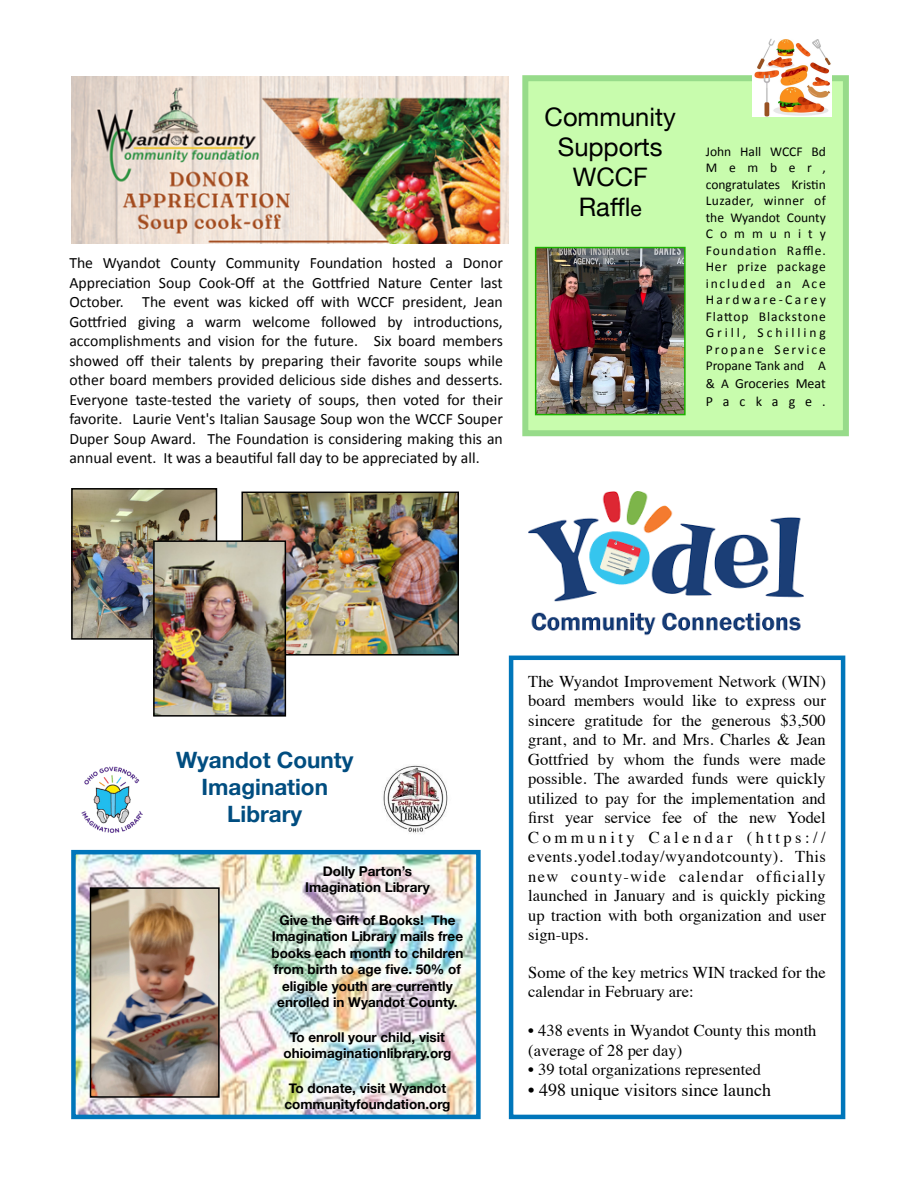
<style>
.page{position:relative;width:918px;height:1188px;background:#fff}
.page>*{position:absolute;margin:0;border:0;box-sizing:border-box;transform-origin:0 0}
.t1{font:25.5px/30px "Helvetica Neue";color:#000;text-align:center}
.t2{font:700 22.5px/27px "Helvetica Neue";color:#004d80;text-align:center}
.t3{font:18px "Times";color:#000}
.t4{font:16.5px/19.5px "Times";color:#000}
.t5{font:15.75px/19.5px "Calibri";color:#040404;text-align:justify}
.t6{font:13.95px/18px "Calibri";color:#000}
.t7{font:700 13.5px/16.5px "Helvetica Neue";color:#000;text-align:center}
.t8{font:13.5px/16.5px "Calibri";letter-spacing:.145em;color:#000;text-align:justify}
.s1{font-size:21px}
.s2{font-size:13.5px}
</style>
<div class="page">
<div style="left:509px;top:656px;width:336px;height:463px;border:4px solid #0076ba"></div>
<img style="left:71px;top:77px;width:438px;height:166px">
<div style="left:525px;top:78px;width:321px;height:355px;background:#c8fcad"></div>
<img style="left:538px;top:250px;width:145px;height:162px">
<div style="left:535px;top:247px;width:151px;height:168px;border:2px solid #1db100"></div>
<img style="left:753px;top:39px;width:79px;height:77px">
<img style="left:244px;top:495px;width:212px;height:158px">
<div style="left:241px;top:492px;width:218px;height:164px;border:2px solid #000"></div>
<img style="left:76px;top:855px;width:400px;height:259px">
<div style="left:71px;top:850px;width:410px;height:269px;border:4px solid #0076ba"></div>
<img style="left:383px;top:765px;width:65px;height:69px">
<img style="left:81px;top:766px;width:62px;height:67px">
<img style="left:93px;top:890px;width:124px;height:205px">
<div style="left:90px;top:887px;width:130px;height:211px;border:2px solid #000"></div>
<img style="left:74px;top:491px;width:140px;height:146px">
<div style="left:71px;top:488px;width:146px;height:152px;border:2px solid #000"></div>
<img style="left:156px;top:543px;width:127px;height:171px">
<div style="left:153px;top:540px;width:133px;height:177px;border:2px solid #000"></div>
<img style="left:528px;top:492px;width:275px;height:144px">
<p class="t5" style="left:69px;top:253px;width:435px">The Wyandot County Community FoundaAon hosted a Donor AppreciaAon Soup Cook-Off at the Go_ried Nature Center last October. The event was kicked off with WCCF president, Jean Go_ried giving a warm welcome followed by introducAons, accomplishments and vision for the future. Six board members showed off their talents by preparing their favorite soups while other board members provided delicious side dishes and desserts.<br>Everyone taste-tested the variety of soups, then voted for their favorite. Laurie Vent's Italian Sausage Soup won the WCCF Souper Duper Soup Award. The FoundaAon is considering making this an annual event. It was a beauAful fall day to be appreciated by all.</p>
<h1 class="t1" style="left:545px;top:101px;width:133px">Community<br>Supports<br>WCCF<br>Raffl<span class="s1">e</span></h1>
<p class="t8" style="left:706px;top:143px;width:122px">John Hall WCCF Bd Member, congratulates KrisAn Luzader, winner of the Wyandot County Community FoundaAon Raffle.<br>Her prize package included an Ace Hardware-Carey FlaTop Blackstone Grill, Schilling Propane Service Propane Tank and A</p>
<p class="t6" style="left:706px;top:375px;width:122px"><span class="s2">&amp; A</span> Groceries Meat<br>Package.</p>
<h2 class="t2" style="left:176px;top:746px;width:179px">Wyandot County<br>Imagination<br>Library</h2>
<p class="t7" style="left:305px;top:862px;width:126px">Dolly Parton’s<br>Imagination Library</p>
<p class="t7" style="left:271px;top:912px;width:193px">Give the Gift of Books! The<br>Imagination Library mails free books each month to children from birth to age five. 50% of eligible youth are currently enrolled in Wyandot County.</p>
<p class="t7" style="left:283px;top:1029px;width:170px">To enroll your child, visit ohioimaginationlibrary.org</p>
<p class="t7" style="left:284px;top:1080px;width:168px">To donate, visit Wyandot communityfoundation.org</p>
<p class="t4" style="left:528px;top:673px;width:299px;text-align:justify">The Wyandot Improvement Network (WIN) board members would like to express our sincere gratitude for the generous $3,500 grant, and to Mr. and Mrs. Charles &amp; Jean Gottfried by whom the funds were made possible. The awarded funds were quickly utilized to pay for the implementation and first year service fee of the new Yodel Community Calendar (https:// events.yodel.today/wyandotcounty). This new county-wide calendar officially launched in January and is quickly picking up traction with both organization and user sign-ups.</p>
<p class="t4" style="left:528px;top:964px;width:299px">Some of the key metrics WIN tracked for the calendar in February are:</p>
<p class="t4" style="left:528px;top:1022px;width:290px">• 438 events in Wyandot County this month (average of 28 per day)</p>
<p class="t4" style="left:528px;top:1061px;width:234px">• 39 total organizations represented</p>
<p class="t3" style="left:528px;top:1082px;width:244px">• 498 unique visitors since launch</p>
</div>
